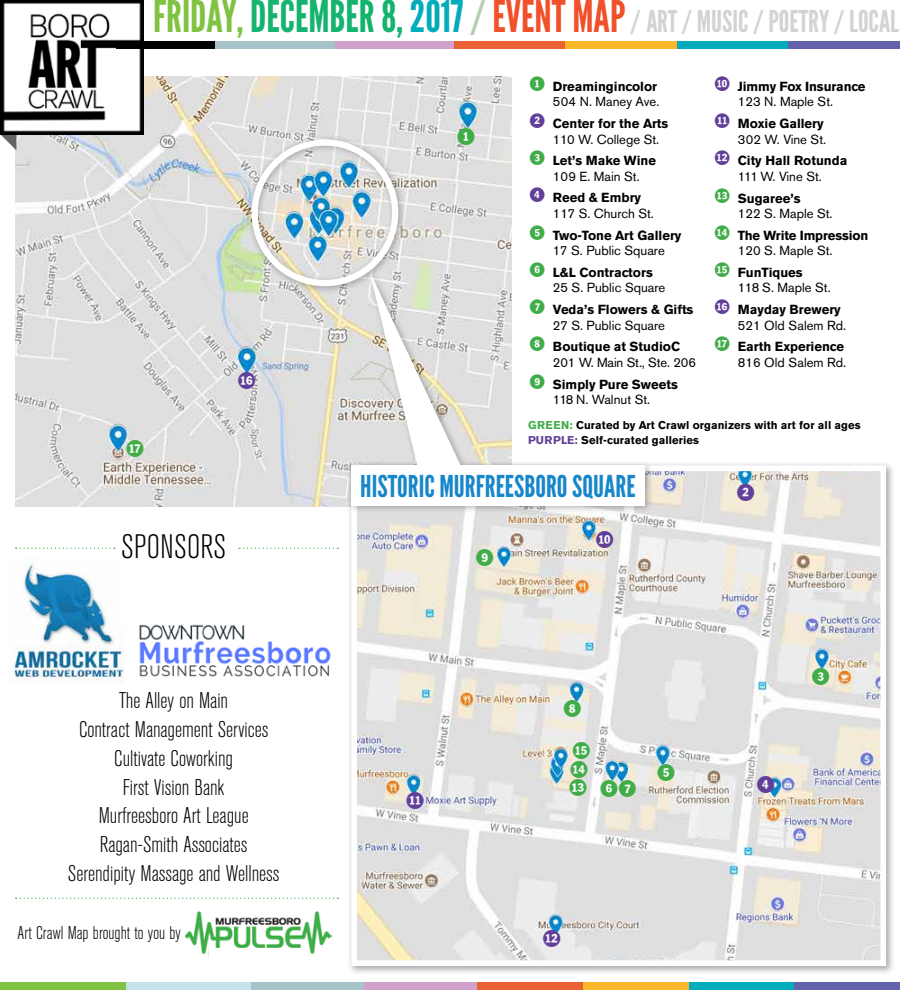
<style>
.page{position:relative;width:900px;height:990px;background:#fff}
.page>*{position:absolute;margin:0;border:0;box-sizing:border-box;transform-origin:0 0}
.t1{font:300 condensed 33.62px "Akzidenz Grotesk BE";letter-spacing:.01em;color:#000}
.t2{font:30.12px "League Gothic";color:#1787c9}
.t3{font:30px "League Gothic";color:#d1d3d4}
.t4{font:300 condensed 22.5px/28.8px "Akzidenz Grotesk BE";color:#000;text-align:center}
.t5{font:21.25px "Circle Numbers Plain";color:#41ad49}
.t6{font:21.25px "Circle Numbers Plain";color:#623f99}
.t7{font:300 condensed 18.38px "Akzidenz Grotesk BE";color:#000}
.t8{font:700 13.12px/15.5px "Akzidenz Grotesk BE";color:#000}
.t9{font:13.12px/15.5px "Akzidenz Grotesk BE";color:#000}
.t10{font:700 11.25px/15px "Akzidenz Grotesk BE";letter-spacing:.01em;color:#000}
.s1{font-size:43.75px;color:#80c342}
.s2{font-size:43.75px;color:#14b36e}
.s3{font-size:43.75px;color:#02acba}
.s4{font-size:43.75px;color:#b5cfb2}
.s5{font-size:43.75px;color:#f0502a}
.s6{font-family:"Circle Numbers Plain";font-weight:400;font-size:18.25px;color:#41ad49}
.s7{font-weight:400}
.s8{font-family:"Circle Numbers Plain";font-weight:400;font-size:18.25px;color:#623f99}
.s9{font-family:"Circle Numbers Plain";font-size:18.25px;color:#623f99}
.s10{font-weight:700}
.s11{font-family:"Circle Numbers Plain";font-size:18.25px;color:#41ad49}
.s12{color:#41ad49}
.s13{color:#623f99}
</style>
<div class="page">
<img style="left:15px;top:76px;width:497px;height:431px">
<div style="left:347px;top:461px;width:548px;height:514px;background:#000;opacity:.35"></div>
<img style="left:358px;top:472px;width:521px;height:487px">
<div style="left:351px;top:465px;width:535px;height:501px;border:6px solid #fff"></div>
<svg style="left:1px;top:135px;width:15px;height:15px"></svg>
<div style="left:814px;top:670px;width:14px;height:14px;background:#fff;border-radius:50%"></div>
<img style="left:0;top:0;width:143px;height:135px">
<div style="left:116px;top:41px;width:100px;height:7px;background:#000"></div>
<div style="left:216px;top:41px;width:119px;height:7px;background:#a6c3c7"></div>
<div style="left:335px;top:41px;width:119px;height:7px;background:#d0a1ca"></div>
<div style="left:454px;top:41px;width:112px;height:7px;background:#ea6234"></div>
<div style="left:566px;top:41px;width:111px;height:7px;background:#fbb629"></div>
<div style="left:677px;top:41px;width:112px;height:7px;background:#02acba"></div>
<div style="left:789px;top:41px;width:111px;height:7px;background:#6462ac"></div>
<div style="left:126px;top:983px;width:125px;height:7px;background:#c5e3eb"></div>
<div style="left:0;top:983px;width:126px;height:7px;background:#80c342"></div>
<div style="left:251px;top:983px;width:113px;height:7px;background:#a6c3c7"></div>
<div style="left:364px;top:983px;width:113px;height:7px;background:#d0a1ca"></div>
<div style="left:477px;top:983px;width:106px;height:7px;background:#ea6234"></div>
<div style="left:583px;top:983px;width:106px;height:7px;background:#fbb629"></div>
<div style="left:689px;top:983px;width:105px;height:7px;background:#02acba"></div>
<div style="left:794px;top:983px;width:106px;height:7px;background:#6462ac"></div>
<div style="left:565px;top:701px;width:15px;height:16px;background:#fff;border-radius:50%"></div>
<div style="left:479px;top:552px;width:11px;height:11px;background:#fff;border-radius:50%"></div>
<div style="left:240px;top:374px;width:13px;height:13px;background:#fff;border-radius:50%"></div>
<div style="left:575px;top:744px;width:14px;height:14px;background:#fff;border-radius:50%"></div>
<div style="left:659px;top:764px;width:14px;height:13px;background:#fff;border-radius:50%"></div>
<div style="left:759px;top:776px;width:13px;height:14px;background:#fff;border-radius:50%"></div>
<div style="left:621px;top:783px;width:14px;height:13px;background:#fff;border-radius:50%"></div>
<div style="left:603px;top:783px;width:12px;height:12px;background:#fff;border-radius:50%"></div>
<div style="left:597px;top:531px;width:14px;height:13px;background:#fff;border-radius:50%"></div>
<div style="left:347px;top:266px;width:307px;height:248px;background:#000;opacity:.3"></div>
<svg style="left:369px;top:270px;width:104px;height:195px"></svg>
<div style="left:351px;top:465px;width:294px;height:41px;background:#fff"></div>
<div style="left:739px;top:486px;width:13px;height:13px;background:#fff;border-radius:50%"></div>
<div style="left:545px;top:932px;width:14px;height:14px;background:#fff;border-radius:50%"></div>
<div style="left:128px;top:442px;width:13px;height:13px;background:#fff;border-radius:50%"></div>
<div style="left:571px;top:782px;width:14px;height:14px;background:#fff;border-radius:50%"></div>
<div style="left:572px;top:763px;width:14px;height:14px;background:#fff;border-radius:50%"></div>
<div style="left:408px;top:793px;width:13px;height:13px;background:#fff;border-radius:50%"></div>
<div style="left:460px;top:131px;width:13px;height:12px;background:#fff;border-radius:50%"></div>
<img style="left:11px;top:561px;width:112px;height:122px">
<img style="left:139px;top:624px;width:192px;height:53px">
<img style="left:185px;top:912px;width:147px;height:45px">
<div style="left:209px;top:948px;width:98px;height:9px;background:#fff"></div>
<div style="left:246px;top:134px;width:160px;height:160px;background:#000;opacity:.3"></div>
<div style="left:252px;top:139px;width:146px;height:147px;border:6px solid #fff;border-radius:50%"></div>
<svg style="left:16px;top:548px;width:99px;height:1px"></svg>
<svg style="left:239px;top:548px;width:99px;height:1px"></svg>
<svg style="left:16px;top:898px;width:322px;height:1px"></svg>
<h3 class="t3" style="left:153px;top:4px;width:747px"><span class="s1">FRIDAY,</span> <span class="s2">DECEMBER 8,</span><span class="s3">2017</span> <span class="s4">/</span> <span class="s5">EVENT MAP</span> / ART / MUSIC / POETRY / LOCAL</h3>
<h3 class="t5" style="left:124px;top:437px;width:23px">U</h3>
<h3 class="t6" style="left:236px;top:369px;width:23px">Y</h3>
<h1 class="t1" style="left:121px;top:529px;width:106px">SponsorS</h1>
<h3 class="t4" style="left:68px;top:687px;width:213px">The Alley on Main<br>Contract Management Services<br>Cultivate Coworking<br>First Vision Bank<br>Murfreesboro Art League<br>Ragan-Smith Associates<br>Serendipity Massage and Wellness</h3>
<h3 class="t7" style="left:18px;top:923px;width:165px">Art Crawl Map brought to you by</h3>
<h3 class="t5" style="left:456px;top:125px;width:23px">1</h3>
<p class="t8" style="left:528px;top:79px;width:133px;text-align:right"><span class="s6">1</span> Dreamingincolor<br><span class="s7">504 N. Maney Ave.</span></p>
<p class="t8" style="left:553px;top:116px;width:117px;text-indent:-25px"><span class="s8">2</span> Center for the Arts<br><span class="s7">110 W. College St.</span></p>
<p class="t8" style="left:553px;top:153px;width:105px;text-indent:-25px"><span class="s6">3</span> Let’s Make Wine<br><span class="s7">109 E. Main St.</span></p>
<p class="t9" style="left:553px;top:190px;width:103px;text-indent:-25px"><span class="s9">4</span> <span class="s10">Reed &amp; Embry<br></span>117 S. Church St.</p>
<p class="t8" style="left:553px;top:227px;width:130px;text-indent:-25px"><span class="s6">5</span> Two-Tone Art Gallery<br><span class="s7">17 S. Public Square</span></p>
<p class="t9" style="left:553px;top:265px;width:114px;text-indent:-25px"><span class="s11">6</span> <span class="s10">L&amp;L Contractors<br></span>25 S. Public Square</p>
<p class="t8" style="left:528px;top:302px;width:167px;text-align:center"><span class="s6">7</span> Veda’s Flowers &amp; Gifts<br><span class="s7">27 S. Public Square</span></p>
<p class="t9" style="left:553px;top:339px;width:145px;text-indent:-25px"><span class="s11">8</span> <span class="s10">Boutique at StudioC<br></span>201 W. Main St., Ste. 206</p>
<p class="t8" style="left:528px;top:376px;width:151px;text-align:center"><span class="s6">9</span> Simply Pure Sweets<br><span class="s7">118 N. Walnut St.</span></p>
<p class="t8" style="left:713px;top:79px;width:154px;text-align:center"><span class="s8">0</span> Jimmy Fox Insurance<br><span class="s7">123 N. Maple St.</span></p>
<p class="t8" style="left:713px;top:116px;width:115px;text-align:right"><span class="s8">Q</span> Moxie Gallery<br><span class="s7">302 W. Vine St.</span></p>
<p class="t8" style="left:713px;top:153px;width:136px;text-align:center"><span class="s8">W</span> City Hall Rotunda<br><span class="s7">111 W. Vine St.</span></p>
<p class="t9" style="left:738px;top:190px;width:96px;text-indent:-25px"><span class="s11">E</span> <span class="s10">Sugaree’s<br></span>122 S. Maple St.</p>
<p class="t8" style="left:738px;top:227px;width:132px;text-indent:-25px"><span class="s6">R</span> The Write Impression<br><span class="s7">120 S. Maple St.</span></p>
<p class="t9" style="left:738px;top:265px;width:94px;text-indent:-25px"><span class="s11">T</span> <span class="s10">FunTiques<br></span>118 S. Maple St.</p>
<p class="t9" style="left:738px;top:302px;width:110px;text-indent:-25px"><span class="s9">Y</span> <span class="s10">Mayday Brewery<br></span>521 Old Salem Rd.</p>
<p class="t8" style="left:713px;top:339px;width:135px;text-align:right"><span class="s6">U</span> Earth Experience<br><span class="s7">816 Old Salem Rd.</span></p>
<p class="t10" style="left:528px;top:418px;width:334px"><span class="s12">Green:</span> Curated by Art Crawl organizers with art for all ages<br><span class="s13">Purple:</span> Self-curated galleries</p>
<h2 class="t2" style="left:360px;top:469px;width:277px">HISTORIC MURFREESBORO SQUARE</h2>
<h3 class="t6" style="left:735px;top:481px;width:23px">2</h3>
<h3 class="t6" style="left:405px;top:789px;width:23px">Q</h3>
<h3 class="t5" style="left:474px;top:546px;width:23px">9</h3>
<h3 class="t6" style="left:594px;top:528px;width:23px">0</h3>
<h3 class="t5" style="left:562px;top:698px;width:23px">8</h3>
<h3 class="t5" style="left:571px;top:739px;width:23px">T</h3>
<h3 class="t5" style="left:568px;top:758px;width:23px">R</h3>
<h3 class="t5" style="left:567px;top:776px;width:23px">E</h3>
<h3 class="t5" style="left:656px;top:761px;width:23px">5</h3>
<h3 class="t5" style="left:598px;top:777px;width:41px">67</h3>
<h3 class="t6" style="left:755px;top:773px;width:23px">4</h3>
<h3 class="t5" style="left:810px;top:666px;width:23px">3</h3>
<h3 class="t6" style="left:541px;top:927px;width:23px">W</h3>
</div>
